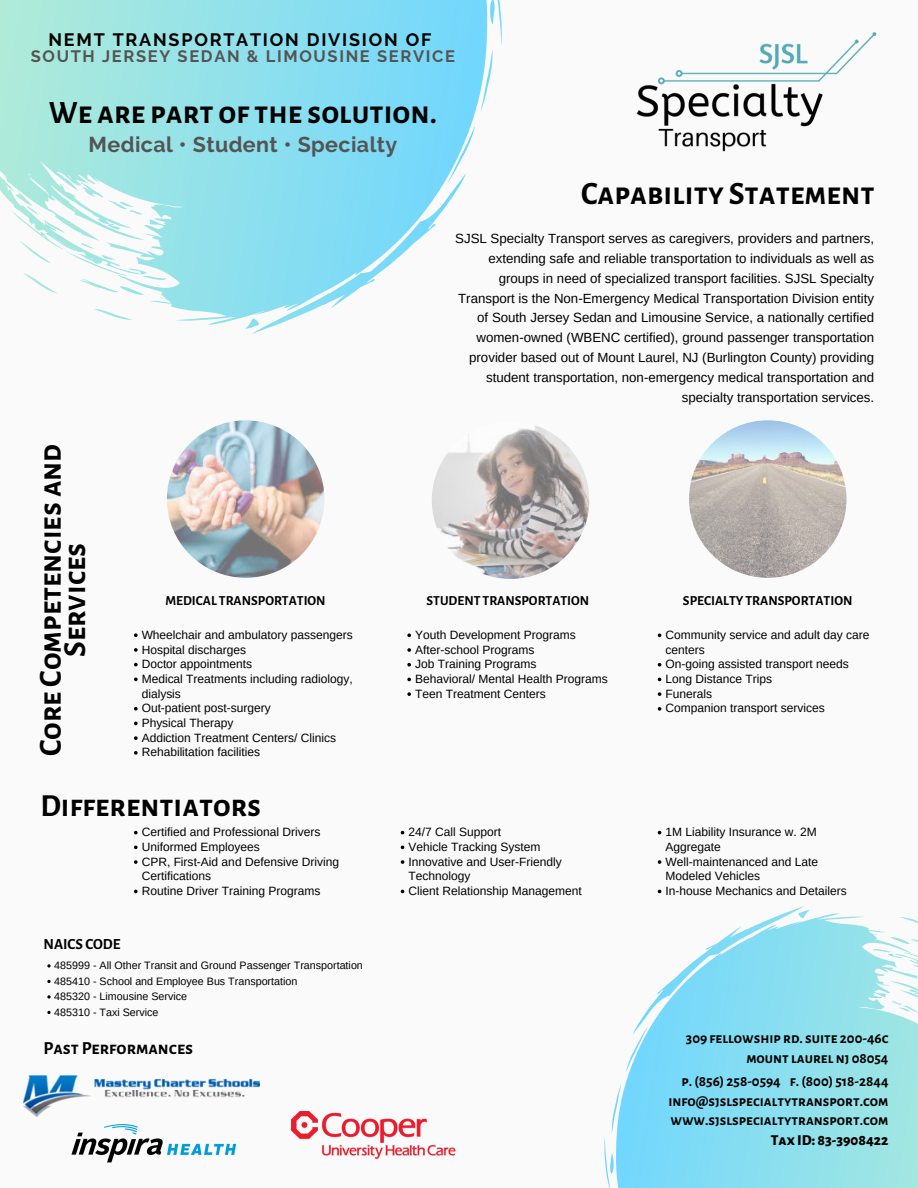
<style>
.page{position:relative;width:918px;height:1188px;background:#fafafa}
.page>*{position:absolute;margin:0;border:0;box-sizing:border-box;transform-origin:0 0}
.t1{font:700 31.95px "Alegreya Sans SC";color:#010101}
.t2{font:700 31.5px/24.6px "Alegreya Sans SC";color:#010101;text-align:center}
.t3{font:700 31.5px "Alegreya Sans SC";color:#000}
.t4{font:700 21.45px "Raleway";letter-spacing:.02em;color:#545454}
.t5{font:700 18px "Alegreya Sans SC";color:#000}
.t6{font:700 17.85px "Raleway";letter-spacing:.1em;color:#010101}
.t7{font:700 16.5px "Raleway";letter-spacing:.1em;color:#545454}
.t8{font:800 15.15px "Alegreya Sans SC";color:#000}
.t9{font:700 15.15px "Alegreya Sans SC";color:#000}
.t10{font:700 14.85px/20.4px "Alegreya Sans SC";color:#000;text-align:right}
.t11{font:700 13.5px "Alegreya Sans SC";color:#000}
.t12{font:13.35px/19.8px "Arimo";color:#000;text-align:right}
.t13{font:12px/14.7px "Arimo";color:#000}
.t14{font:10.8px/15.5px "Arimo";color:#000}
</style>
<div class="page">
<svg style="left:0;top:0;width:502px;height:334px"></svg>
<svg style="left:605px;top:906px;width:313px;height:282px"></svg>
<svg style="left:134px;top:633px;width:4px;height:4px"></svg>
<svg style="left:134px;top:648px;width:4px;height:4px"></svg>
<svg style="left:134px;top:663px;width:4px;height:3px"></svg>
<svg style="left:134px;top:678px;width:4px;height:3px"></svg>
<svg style="left:134px;top:707px;width:4px;height:4px"></svg>
<svg style="left:134px;top:722px;width:4px;height:3px"></svg>
<svg style="left:134px;top:736px;width:4px;height:4px"></svg>
<svg style="left:134px;top:751px;width:4px;height:4px"></svg>
<img style="left:636px;top:32px;width:241px;height:120px">
<svg style="left:407px;top:633px;width:4px;height:4px"></svg>
<svg style="left:407px;top:648px;width:4px;height:4px"></svg>
<svg style="left:407px;top:663px;width:4px;height:4px"></svg>
<svg style="left:407px;top:678px;width:4px;height:3px"></svg>
<svg style="left:407px;top:692px;width:4px;height:4px"></svg>
<svg style="left:658px;top:633px;width:3px;height:4px"></svg>
<svg style="left:658px;top:663px;width:3px;height:4px"></svg>
<svg style="left:658px;top:692px;width:3px;height:4px"></svg>
<svg style="left:658px;top:707px;width:3px;height:4px"></svg>
<img style="left:432px;top:421px;width:157px;height:158px;border-radius:50%">
<img style="left:167px;top:420px;width:157px;height:158px;border-radius:50%">
<img style="left:689px;top:420px;width:158px;height:158px;border-radius:50%">
<svg style="left:47px;top:964px;width:4px;height:4px"></svg>
<svg style="left:47px;top:980px;width:4px;height:3px"></svg>
<svg style="left:47px;top:995px;width:4px;height:4px"></svg>
<svg style="left:47px;top:1011px;width:4px;height:3px"></svg>
<svg style="left:134px;top:831px;width:4px;height:3px"></svg>
<svg style="left:134px;top:846px;width:4px;height:3px"></svg>
<svg style="left:134px;top:860px;width:4px;height:4px"></svg>
<svg style="left:134px;top:890px;width:4px;height:3px"></svg>
<svg style="left:401px;top:860px;width:3px;height:4px"></svg>
<svg style="left:658px;top:860px;width:3px;height:4px"></svg>
<img style="left:71px;top:1124px;width:166px;height:39px">
<img style="left:291px;top:1112px;width:165px;height:47px">
<img style="left:23px;top:1075px;width:236px;height:42px">
<h3 class="t6" style="left:48px;top:29px;width:384px">NEMT TRANSPORTATION DIVISION OF</h3>
<h3 class="t7" style="left:31px;top:46px;width:426px">SOUTH JERSEY SEDAN &amp; LIMOUSINE SERVICE</h3>
<h1 class="t1" style="left:49px;top:94px;width:390px">We are part of the solution.</h1>
<h3 class="t4" style="left:88px;top:132px;width:310px">Medical • Student • Specialty</h3>
<h1 class="t1" style="left:581px;top:175px;width:295px">Capability Statement</h1>
<p class="t12" style="left:455px;top:228px;width:421px">SJSL Specialty Transport serves as caregivers, providers and partners, extending safe and reliable transportation to individuals as well as groups in need of specialized transport facilities. SJSL Specialty Transport is the Non-Emergency Medical Transportation Division entity of South Jersey Sedan and Limousine Service, a nationally certified women-owned (WBENC certified), ground passenger transportation provider based out of Mount Laurel, NJ (Burlington County) providing student transportation, non-emergency medical transportation and specialty transportation services.</p>
<h2 class="t2" style="left:39px;top:756px;width:314px;rotate:-90deg">Core Competencies and<br>Services</h2>
<p class="t11" style="left:165px;top:593px;width:162px">MEDICAL TRANSPORTATION</p>
<p class="t11" style="left:427px;top:593px;width:164px">STUDENT TRANSPORTATION</p>
<p class="t11" style="left:683px;top:593px;width:171px">SPECIALTY TRANSPORTATION</p>
<p class="t13" style="left:142px;top:627px;width:213px">Wheelchair and ambulatory passengers<br>Hospital discharges<br>Doctor appointments<br>Medical Treatments including radiology, dialysis<br>Out-patient post-surgery<br>Physical Therapy<br>Addiction Treatment Centers/ Clinics<br>Rehabilitation facilities</p>
<p class="t13" style="left:415px;top:627px;width:194px">Youth Development Programs<br>After-school Programs<br>Job Training Programs<br>Behavioral/ Mental Health Programs<br>Teen Treatment Centers</p>
<p class="t13" style="left:666px;top:627px;width:206px">Community service and adult day care centers<br>On-going assisted transport needs<br>Long Distance Trips<br>Funerals<br>Companion transport services</p>
<h2 class="t3" style="left:40px;top:787px;width:222px">Differentiators</h2>
<p class="t13" style="left:142px;top:825px;width:199px">Certified and Professional Drivers<br>Uniformed Employees<br>CPR, First-Aid and Defensive Driving<br>Certifications<br>Routine Driver Training Programs</p>
<p class="t13" style="left:408px;top:825px;width:175px">24/7 Call Support<br>Vehicle Tracking System<br>Innovative and User-Friendly<br>Technology<br>Client Relationship Management</p>
<p class="t13" style="left:666px;top:825px;width:183px">1M Liability Insurance w. 2M<br>Aggregate<br>Well-maintenanced and Late<br>Modeled Vehicles<br>In-house Mechanics and Detailers</p>
<p class="t9" style="left:43px;top:935px;width:79px">NAICS CODE</p>
<p class="t14" style="left:54px;top:958px;width:310px">485999 - All Other Transit and Ground Passenger Transportation 485410 - School and Employee Bus Transportation<br>485320 - Limousine Service<br>485310 - Taxi Service</p>
<h3 class="t5" style="left:43px;top:1038px;width:151px">Past Performances</h3>
<p class="t10" style="left:686px;top:1028px;width:204px">309 fellowship rd. suite 200-46c mount laurel nj 08054</p>
<p class="t10" style="left:682px;top:1072px;width:208px">p. (856) 258-0594 f. (800) 518-2844</p>
<p class="t10" style="left:668px;top:1092px;width:222px">info@sjslspecialtytransport.com</p>
<p class="t10" style="left:671px;top:1110px;width:219px">www.sjslspecialtytransport.com</p>
<p class="t8" style="left:771px;top:1132px;width:119px">Tax ID: 83-3908422</p>
</div>
